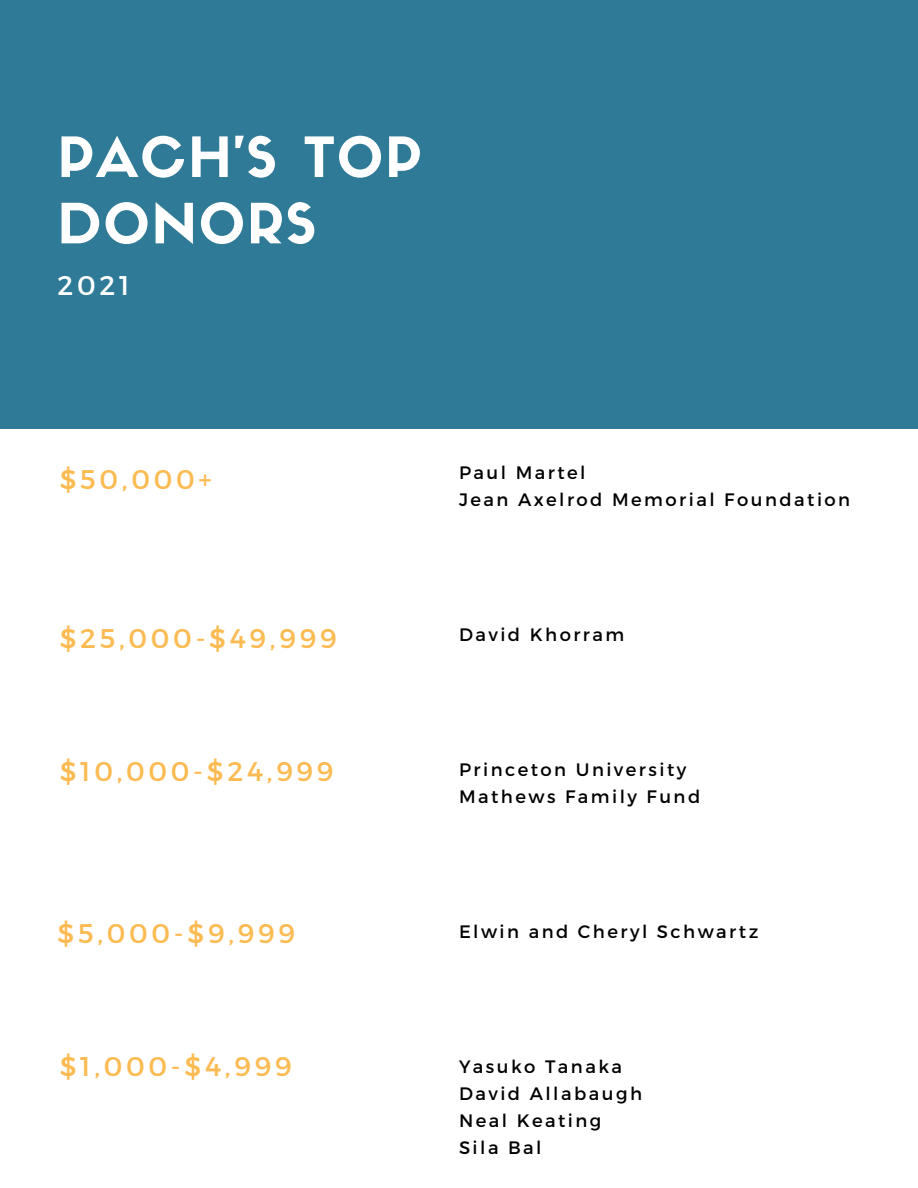
<style>
.page{position:relative;width:918px;height:1188px;background:#fff}
.page>*{position:absolute;margin:0;border:0;box-sizing:border-box;transform-origin:0 0}
.t1{font:54.45px/66.3px "Sifonn Basic";letter-spacing:.035em;color:#fff}
.t2{font:27px "Montserrat";letter-spacing:.135em;color:#fcbb52}
.t3{font:27px "Montserrat";color:#fff}
.t4{font:18px/27px "Montserrat";letter-spacing:.135em;color:#000}
</style>
<div class="page">
<div style="left:0;top:0;width:918px;height:429px;background:#2f7a96"></div>
<h1 class="t1" style="left:58px;top:130px;width:365px">PACH'S TOP<br>DONORS</h1>
<h2 class="t3" style="left:58px;top:268px;width:73px">2021</h2>
<h2 class="t2" style="left:60px;top:461px;width:154px">$50,000+</h2>
<h2 class="t2" style="left:60px;top:621px;width:278px">$25,000-$49,999</h2>
<h2 class="t2" style="left:60px;top:754px;width:275px">$10,000-$24,999</h2>
<h2 class="t2" style="left:58px;top:915px;width:239px">$5,000-$9,999</h2>
<h2 class="t2" style="left:60px;top:1049px;width:233px">$1,000-$4,999</h2>
<p class="t4" style="left:459px;top:458px;width:393px">Paul Martel<br>Jean Axelrod Memorial Foundation</p>
<p class="t4" style="left:459px;top:620px;width:167px">David Khorram</p>
<p class="t4" style="left:459px;top:755px;width:243px">Princeton University<br>Mathews Family Fund</p>
<p class="t4" style="left:459px;top:917px;width:301px">Elwin and Cheryl Schwartz</p>
<p class="t4" style="left:459px;top:1052px;width:185px">Yasuko Tanaka<br>David Allabaugh<br>Neal Keating<br>Sila Bal</p>
</div>
